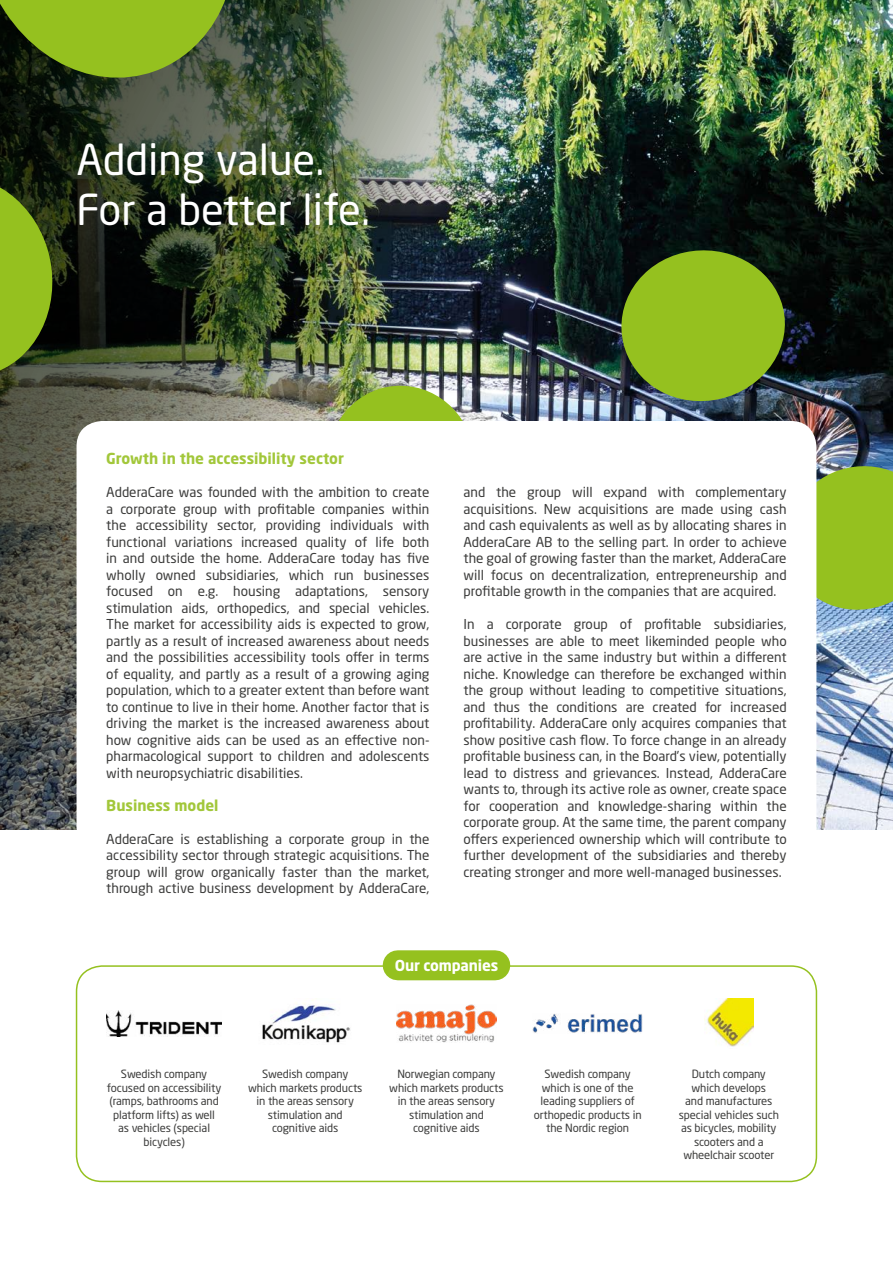
<style>
.page{position:relative;width:893px;height:1263px;background:#fff}
.page>*{position:absolute;margin:0;border:0;box-sizing:border-box;transform-origin:0 0}
.t1{font:42px/50.4px "Neo Sans W1 G";color:#fff}
.t2{font:700 15px "Neo Sans W1 G";color:#a2c73a}
.t3{font:700 15px "Neo Sans W1 G";letter-spacing:-.01em;color:#fff}
.t4{font:13.5px/16.5px "Neo Sans W1 G";color:#3c3c3b;text-align:justify}
.t5{font:11.25px/13.5px "Neo Sans W1 G";letter-spacing:-.01em;color:#3c3c3b;text-align:center}
</style>
<div class="page">
<img style="left:816px;top:0;width:77px;height:829px">
<img style="left:0;top:0;width:816px;height:829px">
<svg style="left:0;top:164px;width:63px;height:226px;background:#5a741a"></svg>
<svg style="left:816px;top:458px;width:77px;height:160px;background:#90ba36"></svg>
<img style="left:318px;top:376px;width:165px;height:45px">
<svg style="left:0;top:0;width:250px;height:98px;background:#637f25"></svg>
<svg style="left:612px;top:242px;width:182px;height:167px;background:#688925"></svg>
<svg style="left:77px;top:421px;width:739px;height:408px"></svg>
<div style="left:76px;top:965px;width:741px;height:217px;border:2px solid #95c11f;border-radius:26px"></div>
<img style="left:704px;top:999px;width:50px;height:48px">
<img style="left:396px;top:1004px;width:101px;height:38px">
<img style="left:106px;top:1010px;width:116px;height:27px">
<img style="left:262px;top:1000px;width:89px;height:43px">
<img style="left:533px;top:1014px;width:110px;height:19px">
<div style="left:398px;top:950px;width:97px;height:30px;background:#95c11f"></div>
<h1 class="t1" style="left:77px;top:133px;width:295px">Adding value.<br>For a better life.</h1>
<p class="t2" style="left:106px;top:449px;width:239px">Growth in the accessibility sector</p>
<p class="t4" style="left:106px;top:484px;width:325px">AdderaCare was founded with the ambition to create a corporate group with profitable companies within the accessibility sector, providing individuals with functional variations increased quality of life both in and outside the home. AdderaCare today has five wholly owned subsidiaries, which run businesses focused on e.g. housing adaptations, sensory stimulation aids, orthopedics, and special vehicles.<br>The market for accessibility aids is expected to grow, partly as a result of increased awareness about needs and the possibilities accessibility tools offer in terms of equality, and partly as a result of a growing aging population, which to a greater extent than before want to continue to live in their home. Another factor that is driving the market is the increased awareness about how cognitive aids can be used as an effective non&shy;pharmacological support to children and adolescents with neuropsychiatric disabilities.</p>
<p class="t2" style="left:106px;top:796px;width:114px">Business model</p>
<p class="t4" style="left:106px;top:830px;width:325px">AdderaCare is establishing a corporate group in the accessibility sector through strategic acquisitions. The group will grow organically faster than the market, through active business development by AdderaCare,</p>
<p class="t4" style="left:463px;top:484px;width:325px">and the group will expand with complementary acquisitions. New acquisitions are made using cash and cash equivalents as well as by allocating shares in AdderaCare AB to the selling part. In order to achieve the goal of growing faster than the market, AdderaCare will focus on decentralization, entrepreneurship and profitable growth in the companies that are acquired.</p>
<p class="t4" style="left:463px;top:616px;width:325px">In a corporate group of profitable subsidiaries, businesses are able to meet likeminded people who are active in the same industry but within a different niche. Knowledge can therefore be exchanged within the group without leading to competitive situations, and thus the conditions are created for increased profitability. AdderaCare only acquires companies that show positive cash flow. To force change in an already profitable business can, in the Board’s view, potentially lead to distress and grievances. Instead, AdderaCare wants to, through its active role as owner, create space for cooperation and knowledge-sharing within the corporate group. At the same time, the parent company offers experienced ownership which will contribute to further development of the subsidiaries and thereby creating stronger and more well-managed businesses.</p>
<p class="t3" style="left:395px;top:955px;width:105px">Our companies</p>
<p class="t5" style="left:107px;top:1067px;width:116px">Swedish company focused on accessibility (ramps, bathrooms and platform lifts) as well as vehicles (special bicycles)</p>
<p class="t5" style="left:248px;top:1067px;width:116px">Swedish company which markets products in the areas sensory stimulation and cognitive aids</p>
<p class="t5" style="left:389px;top:1067px;width:116px">Norwegian company which markets products in the areas sensory stimulation and cognitive aids</p>
<p class="t5" style="left:534px;top:1067px;width:109px">Swedish company which is one of the leading suppliers of orthopedic products in the Nordic region</p>
<p class="t5" style="left:679px;top:1067px;width:102px">Dutch company which develops<br>and manufactures special vehicles such as bicycles, mobility scooters and a wheelchair scooter</p>
</div>
